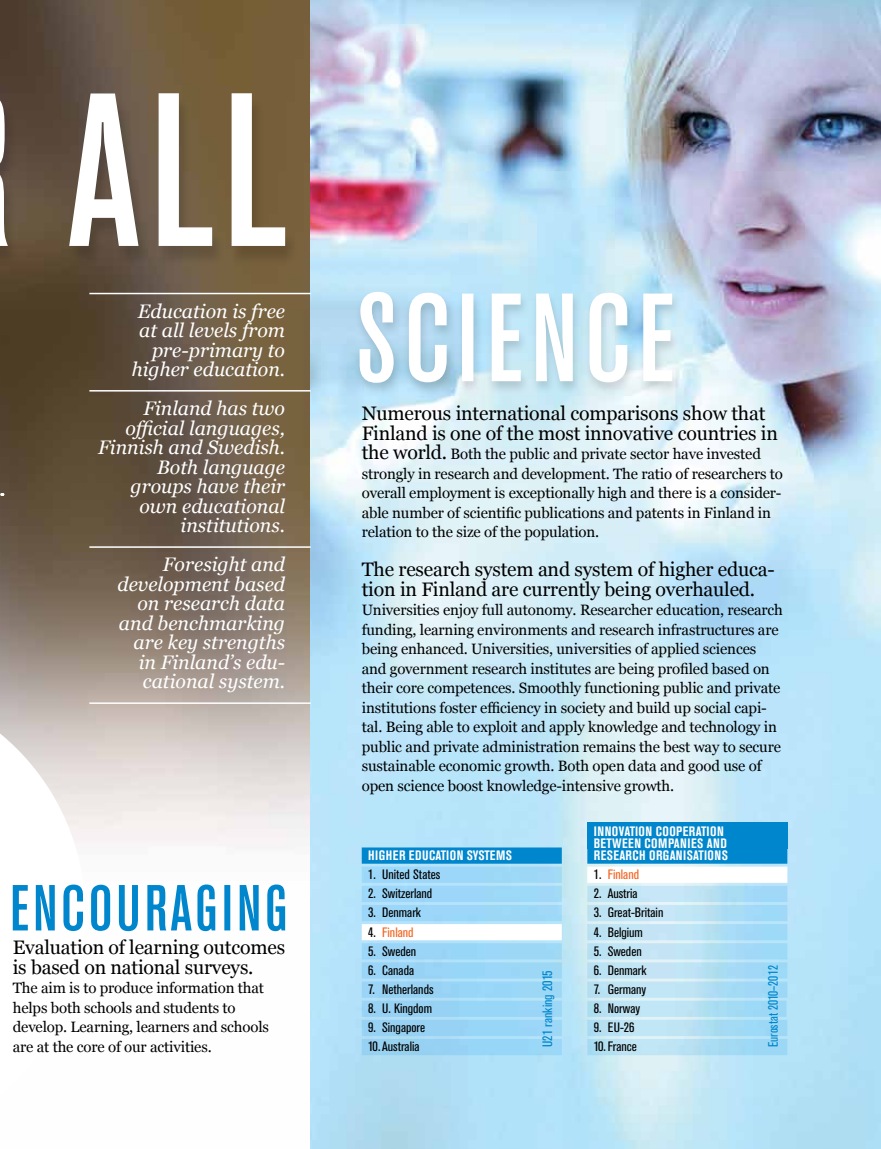
<style>
.page{position:relative;width:881px;height:1149px;background:#fff}
.page>*{position:absolute;margin:0;border:0;box-sizing:border-box;transform-origin:0 0}
.t1{font:italic 19.5px/19.5px "Georgia";color:#fff;text-align:right}
.t2{font:19.5px/19.5px "Georgia";letter-spacing:-.01em;color:#000}
.t3{font:15px/19.5px "Georgia";letter-spacing:-.01em;color:#000}
.t4{font:condensed 13.5px/19px "Akzidenz Grotesk BE";color:#000;scale:1.06 1}
.t5{font:700 condensed 13.5px/12px "Akzidenz Grotesk BE";letter-spacing:.035em;color:#fff}
.t6{font:condensed 13.5px "Akzidenz Grotesk BE";color:#f26522;scale:1.06 1}
.t7{font:condensed 13.5px "Akzidenz Grotesk BE";color:#0086cc}
.t8{font:condensed 13.5px "Akzidenz Grotesk BE";color:#0086cc;scale:1.06 1}
.s1{font-size:19.5px}
.s2{color:#000}
</style>
<div class="page">
<img style="left:0;top:0;width:310px;height:931px">
<img style="left:310px;top:0;width:570px;height:1148px">
<div style="left:361px;top:1038px;width:200px;height:16px;background:#97d3f4"></div>
<div style="left:361px;top:847px;width:200px;height:16px;background:#0086cc"></div>
<div style="left:361px;top:866px;width:200px;height:16px;background:#9cd7f9"></div>
<div style="left:361px;top:885px;width:200px;height:16px;background:#9cd7f9"></div>
<div style="left:361px;top:904px;width:200px;height:16px;background:#9cd7f9"></div>
<div style="left:361px;top:923px;width:200px;height:17px;background:#fff"></div>
<div style="left:361px;top:942px;width:200px;height:17px;background:#9ad6f7"></div>
<div style="left:361px;top:962px;width:200px;height:16px;background:#9ad6f7"></div>
<div style="left:361px;top:981px;width:200px;height:16px;background:#99d6f7"></div>
<div style="left:361px;top:1000px;width:200px;height:16px;background:#97d5f7"></div>
<div style="left:361px;top:1019px;width:200px;height:16px;background:#97d2f4"></div>
<svg style="left:587px;top:1038px;width:200px;height:16px;background:#b0dff3"></svg>
<div style="left:587px;top:847px;width:200px;height:16px;background:#0086cc"></div>
<div style="left:587px;top:866px;width:200px;height:16px;background:#fff"></div>
<svg style="left:587px;top:885px;width:200px;height:16px;background:#b8e1f5"></svg>
<div style="left:587px;top:904px;width:200px;height:16px;background:linear-gradient(to right,#cbe8f3,#a2daf8)"></div>
<div style="left:587px;top:923px;width:200px;height:17px;background:linear-gradient(to right,#cbe8f3,#a0d9f8)"></div>
<svg style="left:587px;top:942px;width:200px;height:17px;background:#b6e1f5"></svg>
<svg style="left:587px;top:962px;width:200px;height:16px;background:#b4dff4"></svg>
<svg style="left:587px;top:981px;width:200px;height:16px;background:#b4e0f4"></svg>
<svg style="left:587px;top:1000px;width:199px;height:16px;background:#b2e0f4"></svg>
<svg style="left:587px;top:1019px;width:200px;height:16px;background:#b1dff4"></svg>
<div style="left:0;top:94px;width:298px;height:202px;background:#000;opacity:.15"></div>
<svg style="left:0;top:90px;width:285px;height:186px"></svg>
<div style="left:587px;top:821px;width:200px;height:27px;background:#0086cc"></div>
<div style="left:353px;top:290px;width:329px;height:106px;background:#000;opacity:.15"></div>
<svg style="left:359px;top:292px;width:313px;height:90px"></svg>
<hr style="left:89px;top:390px;width:221px;height:1px;background:#fff">
<hr style="left:89px;top:546px;width:221px;height:1px;background:#fff">
<hr style="left:89px;top:293px;width:221px;height:1px;background:#fff">
<hr style="left:89px;top:702px;width:221px;height:1px;background:#fff">
<svg style="left:0;top:679px;width:285px;height:253px"></svg>
<svg style="left:0;top:445px;width:4px;height:70px"></svg>
<h1 class="t1" style="left:132px;top:300px;width:155px">Education is free at all levels from pre-primary to higher education.</h1>
<h1 class="t1" style="left:98px;top:398px;width:188px">Finland has two official languages,<br>Finnish and Swedish.<br>Both language groups have their own educational institutions.</h1>
<h1 class="t1" style="left:117px;top:554px;width:169px">Foresight and development based on research data and benchmarking are key strengths in Finland’s edu&shy;cational system.</h1>
<h1 class="t2" style="left:13px;top:936px;width:274px">Evaluation of learning outcomes is based on national surveys.</h1>
<p class="t3" style="left:13px;top:977px;width:258px">The aim is to produce information that helps both schools and students to develop. Learning, learners and schools are at the core of our activities.</p>
<h1 class="t2" style="left:361px;top:402px;width:417px">Numerous international comparisons show that<br>Finland is one of the most innovative countries in</h1>
<p class="t3" style="left:361px;top:443px;width:422px"><span class="s1">the world.</span> Both the public and private sector have invested strongly in research and development. The ratio of researchers to overall employment is exceptionally high and there is a consider&shy;able number of scientific publications and patents in Finland in relation to the size of the population.</p>
<h1 class="t2" style="left:361px;top:558px;width:414px">The research system and system of higher educa&shy;tion in Finland are currently being overhauled.</h1>
<p class="t3" style="left:361px;top:599px;width:422px">Universities enjoy full autonomy. Researcher education, research funding, learning environments and research infrastructures are being enhanced. Universities, universities of applied sciences and government research institutes are being profiled based on their core competences. Smoothly functioning public and private institutions foster efficiency in society and build up social capi&shy;tal. Being able to exploit and apply knowledge and technology in public and private administration remains the best way to secure sustainable economic growth. Both open data and good use of open science boost knowledge-intensive growth.</p>
<p class="t5" style="left:593px;top:825px;width:136px">INNOVATION COOPERATION<br>BETWEEN COMPANIES AND<br>RESEARCH ORGANISATI ONS</p>
<p class="t5" style="left:368px;top:849px;width:145px">HIGH ER EDUCATION SYSTEMS</p>
<p class="t4" style="left:368px;top:865px;width:69px">1. U nited States</p>
<p class="t4" style="left:368px;top:884px;width:62px">2. Switzerland</p>
<p class="t4" style="left:368px;top:903px;width:51px">3. Denmark</p>
<p class="t6" style="left:368px;top:924px;width:44px"><span class="s2">4.</span> Finland</p>
<p class="t4" style="left:368px;top:941px;width:47px">5. Sweden</p>
<p class="t4" style="left:368px;top:960px;width:45px">6. Canada</p>
<p class="t4" style="left:368px;top:979px;width:63px">7. Netherlands</p>
<p class="t4" style="left:368px;top:998px;width:62px">8. U. Kingdom</p>
<p class="t4" style="left:368px;top:1017px;width:55px">9. Singapore<br>10.Australia</p>
<p class="t6" style="left:593px;top:866px;width:44px"><span class="s2">1.</span> Finland</p>
<p class="t4" style="left:593px;top:884px;width:43px">2. Austria</p>
<p class="t4" style="left:593px;top:903px;width:67px">3. Great-Britain</p>
<p class="t4" style="left:593px;top:922px;width:48px">4. Belgium</p>
<p class="t4" style="left:593px;top:941px;width:47px">5. Sweden</p>
<p class="t4" style="left:593px;top:960px;width:51px">6. Denmark</p>
<p class="t4" style="left:593px;top:979px;width:51px">7. Germany</p>
<p class="t4" style="left:593px;top:998px;width:45px">8. Norway</p>
<p class="t4" style="left:593px;top:1017px;width:42px">9. EU-26<br>10.France</p>
<p class="t8" style="left:540px;top:1046px;width:74px;rotate:-90deg">U21 ranking 2015</p>
<p class="t7" style="left:765px;top:1046px;width:83px;rotate:-90deg">Eurostat 2010–2012</p>
</div>
